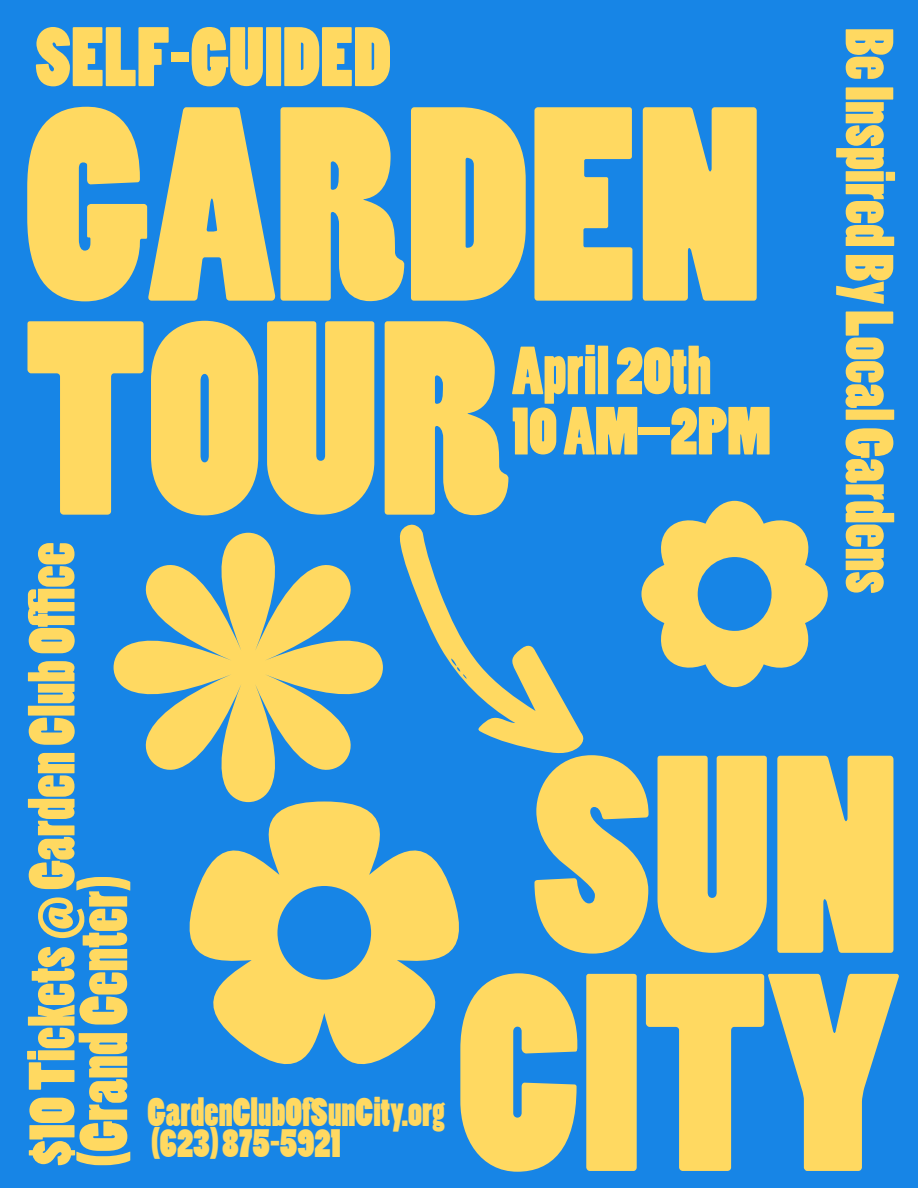
<style>
.page{position:relative;width:918px;height:1188px;background:#1785e6}
.page>*{position:absolute;margin:0;border:0;box-sizing:border-box;transform-origin:0 0}
.t1{font:262.8px/218.1px "Poplar Std";color:#ffd961}
.t2{font:257.85px/214px "Poplar Std";color:#ffd961}
.t3{font:78.6px "Poplar Std";color:#ffd961}
.t4{font:63.45px/60.3px "Poplar Std";color:#ffd961}
.t5{font:60.9px "Poplar Std";color:#ffd961}
.t6{font:37.5px/31.2px "Poplar Std";color:#ffd961}
</style>
<div class="page">
<svg style="left:399px;top:524px;width:185px;height:230px"></svg>
<svg style="left:114px;top:533px;width:269px;height:269px;fill:#ffd961"></svg>
<svg style="left:189px;top:802px;width:270px;height:263px;fill:#ffd961"></svg>
<svg style="left:641px;top:501px;width:187px;height:186px"></svg>
<p class="t3" style="left:35px;top:14px;width:358px">SELF-GUIDED</p>
<p class="t4" style="left:896px;top:28px;width:567px;rotate:90deg">Be Inspired By Local Gardens</p>
<h2 class="t2" style="left:24px;top:111px;width:740px">GARDEN<br>TOUR</h2>
<p class="t4" style="left:512px;top:344px;width:260px">April 20th<br>10 AM–2PM</p>
<p class="t5" style="left:19px;top:1166px;width:625px;rotate:-90deg">$10 Tickets @ Garden Club Office</p>
<h1 class="t1" style="left:457px;top:759px;width:444px">SUN<br>CITY</h1>
<p class="t4" style="left:77px;top:1166px;width:292px;rotate:-90deg">(Grand Center)</p>
<p class="t6" style="left:148px;top:1098px;width:299px">GardenClubOfSunCity.org (623) 875-5921</p>
</div>
